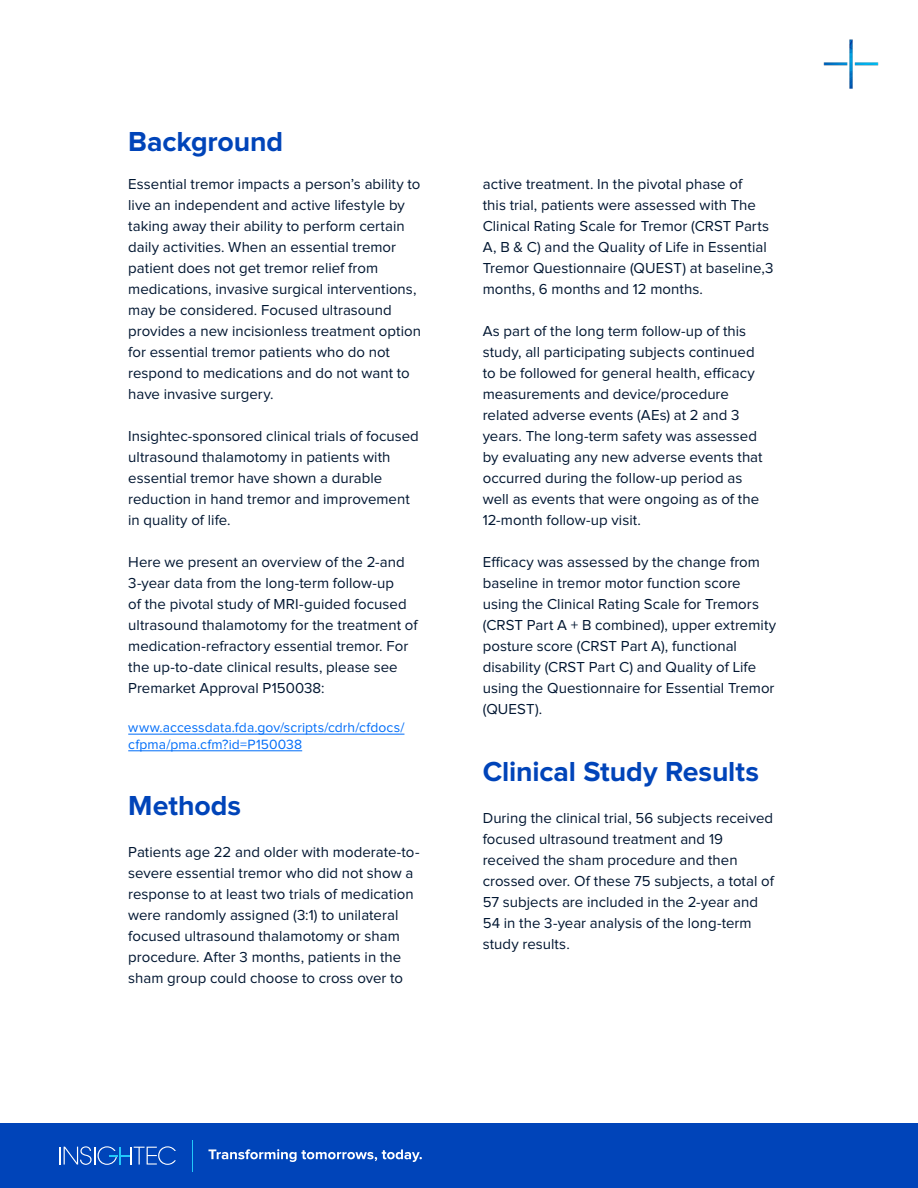
<style>
.page{position:relative;width:918px;height:1188px;background:#fff}
.page>*{position:absolute;margin:0;border:0;box-sizing:border-box;transform-origin:0 0}
.t1{font:700 28.5px "Proxima Nova";letter-spacing:-.005em;color:#0044b9}
.t2{font:15px/21px "Proxima Nova";color:#001631}
.t3{font:13.8px/16.6px "Proxima Nova";letter-spacing:.005em;color:#006df8}
</style>
<div class="page">
<hr style="left:128px;top:734px;width:276px;height:1px;background:#006df8">
<hr style="left:128px;top:751px;width:174px;height:1px;background:#006df8">
<div style="left:0;top:1123px;width:918px;height:65px;background:#0044b9"></div>
<hr style="left:192px;top:1140px;width:1px;height:32px;background:#21c9fa">
<svg style="left:60px;top:1146px;width:116px;height:19px"></svg>
<svg style="left:208px;top:1149px;width:214px;height:13px"></svg>
<img style="left:823px;top:39px;width:56px;height:50px">
<p class="t1" style="left:128px;top:125px;width:156px">Background</p>
<p class="t2" style="left:128px;top:174px;width:294px">Essential tremor impacts a person’s ability to live an independent and active lifestyle by taking away their ability to perform certain daily activities. When an essential tremor patient does not get tremor relief from medications, invasive surgical interventions, may be considered. Focused ultrasound provides a new incisionless treatment option for essential tremor patients who do not respond to medications and do not want to have invasive surgery.</p>
<p class="t2" style="left:128px;top:426px;width:292px">Insightec-sponsored clinical trials of focused ultrasound thalamotomy in patients with essential tremor have shown a durable reduction in hand tremor and improvement in quality of life.</p>
<p class="t2" style="left:128px;top:552px;width:291px">Here we present an overview of the 2-and 3-year data from the long-term follow-up<br>of the pivotal study of MRI-guided focused ultrasound thalamotomy for the treatment of medication-refractory essential tremor. For the up-to-date clinical results, please see Premarket Approval P150038:</p>
<p class="t3" style="left:128px;top:720px;width:278px">www.accessdata.fda.gov/scripts/cdrh/cfdocs/ cfpma/pma.cfm?id=P150038</p>
<p class="t1" style="left:128px;top:789px;width:114px">Methods</p>
<p class="t2" style="left:128px;top:842px;width:293px">Patients age 22 and older with moderate-to&shy;severe essential tremor who did not show a response to at least two trials of medication were randomly assigned (3:1) to unilateral focused ultrasound thalamotomy or sham procedure. After 3 months, patients in the sham group could choose to cross over to</p>
<p class="t2" style="left:483px;top:174px;width:292px">active treatment. In the pivotal phase of<br>this trial, patients were assessed with The Clinical Rating Scale for Tremor (CRST Parts A, B &amp; C) and the Quality of Life in Essential Tremor Questionnaire (QUEST) at baseline,3 months, 6 months and 12 months.</p>
<p class="t2" style="left:483px;top:321px;width:281px">As part of the long term follow-up of this study, all participating subjects continued to be followed for general health, efficacy measurements and device/procedure related adverse events (AEs) at 2 and 3 years. The long-term safety was assessed by evaluating any new adverse events that occurred during the follow-up period as well as events that were ongoing as of the 12-month follow-up visit.</p>
<p class="t2" style="left:483px;top:552px;width:295px">Efficacy was assessed by the change from baseline in tremor motor function score using the Clinical Rating Scale for Tremors (CRST Part A + B combined), upper extremity posture score (CRST Part A), functional disability (CRST Part C) and Quality of Life using the Questionnaire for Essential Tremor (QUEST).</p>
<p class="t1" style="left:483px;top:756px;width:278px">Clinical Study Results</p>
<p class="t2" style="left:483px;top:808px;width:293px">During the clinical trial, 56 subjects received focused ultrasound treatment and 19 received the sham procedure and then crossed over. Of these 75 subjects, a total of 57 subjects are included in the 2-year and 54 in the 3-year analysis of the long-term study results.</p>
</div>
